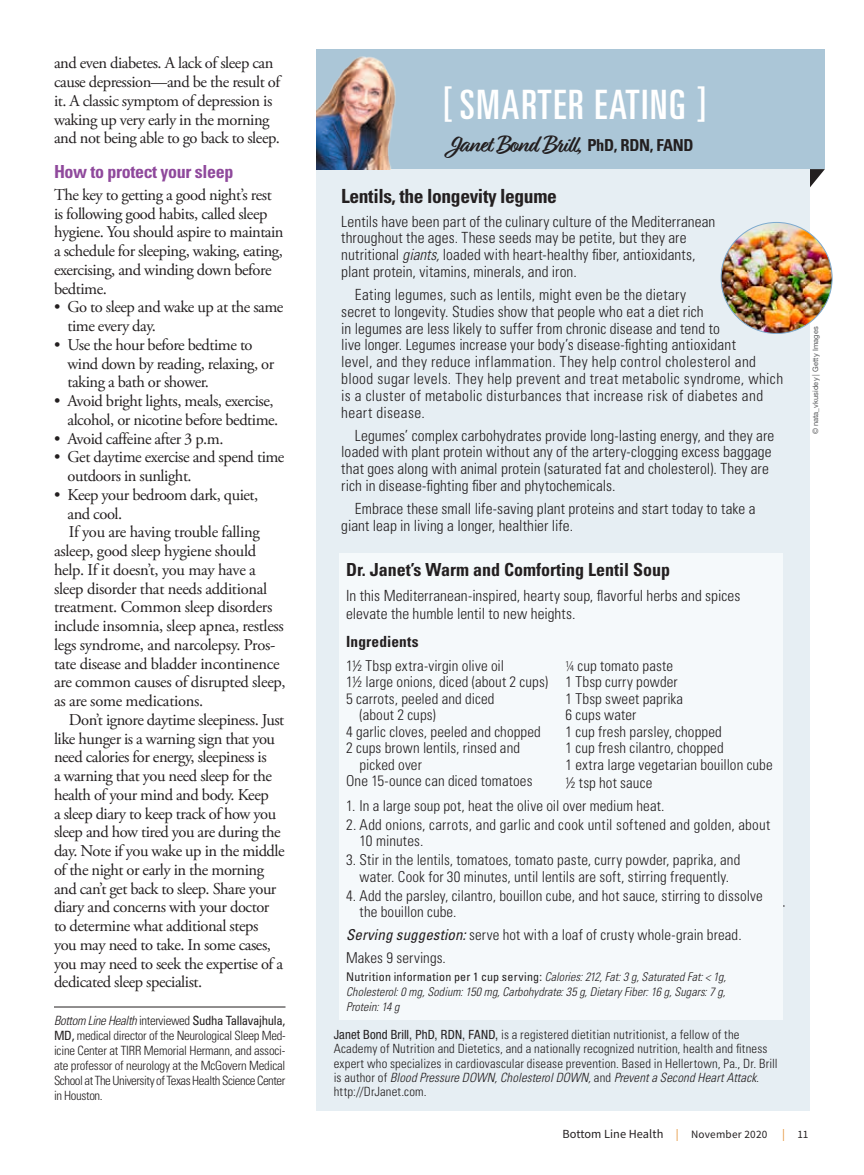
<style>
.page{position:relative;width:864px;height:1175px;background:#fff}
.page>*{position:absolute;margin:0;border:0;box-sizing:border-box;transform-origin:0 0}
.t1{font:ultra-condensed 40.5px "Univers LT Std";letter-spacing:.045em;color:#fff}
.t2{font:700 24px "Relation Two";letter-spacing:-.025em;color:#231f20}
.t3{font:700 condensed 19.5px "Univers LT Std";letter-spacing:-.02em;color:#231f20}
.t4{font:700 condensed 18px "Univers LT Std";color:#231f20}
.t5{font:700 condensed 18px "Univers LT Std";letter-spacing:-.02em;color:#8f499c}
.t6{font:16.5px/18.8px "Adobe Garamond Pro";letter-spacing:-.025em;color:#231f20}
.t7{font:300 condensed 15.3px/17px "Univers LT Std";letter-spacing:.01em;color:#231f20}
.t8{font:700 condensed 15.3px "Univers LT Std";letter-spacing:.01em;color:#231f20}
.t9{font:300 condensed 15px/16.5px "Univers LT Std";letter-spacing:.01em;color:#231f20}
.t10{font:300 condensed 12.75px/14.2px "Univers";letter-spacing:.015em;color:#231f20}
.t11{font:300 condensed 12.75px/15px "Univers LT Std";letter-spacing:-.035em;color:#231f20;text-align:justify}
.t12{font:italic 300 condensed 12.75px "Univers LT Std";letter-spacing:.005em;color:#231f20}
.t13{font:12.3px "Source Sans Pro";letter-spacing:.005em;color:#231f20}
.t14{font:italic 300 condensed 12px/15px "Univers LT Std";letter-spacing:.005em;color:#231f20;text-align:justify}
.t15{font:7.5px "Helvetica Neue LT Std";letter-spacing:.01em;color:#57585a}
.s1{font-style:italic}
.s2{font-weight:400}
.s3{font-stretch:condensed}
.s4{font-family:"Univers LT Std";font-stretch:condensed;font-size:16.5px}
.s5{font-family:"Myriad Pro"}
.s6{font-weight:400;font-style:italic}
.s7{font-weight:400;font-style:normal}
.s8{font-family:"Helvetica Neue LT Std";font-weight:400}
.s9{font-family:"Univers";font-style:normal}
.s10{font-size:12px;color:#e28c2c}
.s11{font-size:11.25px}
</style>
<div class="page">
<hr style="left:54px;top:1006px;width:232px;height:1px;background:#231f20">
<svg style="left:810px;top:169px;width:15px;height:18px"></svg>
<div style="left:316px;top:153px;width:494px;height:958px;background:#e6eef3"></div>
<div style="left:316px;top:50px;width:509px;height:119px;background:#abc6d7"></div>
<img style="left:317px;top:56px;width:79px;height:113px">
<hr style="left:340px;top:905px;width:445px;height:1px;background:#231f20">
<div style="left:339px;top:553px;width:444px;height:466px;background:#f5f9fb"></div>
<img style="left:721px;top:222px;width:111px;height:111px;border-radius:55px">
<p class="t6" style="left:54px;top:54px;width:228px">and even diabetes. A lack of sleep can cause depression—and be the result of it. A classic symptom of depression is waking up very early in the morning and not being able to go back to sleep.</p>
<p class="t5" style="left:54px;top:160px;width:181px">How to protect your sleep</p>
<p class="t6" style="left:54px;top:186px;width:231px">The key to getting a good night’s rest is following good habits, called sleep hygiene. You should aspire to maintain a schedule for sleeping, waking, eating, exercising, and winding down before bedtime.</p>
<p class="t6" style="left:67px;top:298px;width:218px;text-indent:-13px">• Go to sleep and wake up at the same time every day.</p>
<p class="t6" style="left:67px;top:336px;width:208px;text-indent:-13px">• Use the hour before bedtime to wind down by reading, relaxing, or taking a bath or shower.</p>
<p class="t6" style="left:54px;top:392px;width:226px;text-align:right">• Avoid bright lights, meals, exercise, alcohol, or nicotine before bedtime.</p>
<p class="t6" style="left:54px;top:429px;width:171px">• Avoid caffeine after 3 p.m.</p>
<p class="t6" style="left:67px;top:448px;width:219px;text-indent:-13px">• Get daytime exercise and spend time outdoors in sunlight.</p>
<p class="t6" style="left:54px;top:486px;width:206px">• Keep your bedroom dark, quiet,</p>
<p class="t6" style="left:67px;top:504px;width:56px">and cool.</p>
<p class="t6" style="left:69px;top:523px;width:192px">If you are having trouble falling</p>
<p class="t6" style="left:54px;top:542px;width:204px">asleep, good sleep hygiene should</p>
<p class="t6" style="left:54px;top:561px;width:203px">help. If it doesn’t, you may have a</p>
<p class="t6" style="left:54px;top:579px;width:215px">sleep disorder that needs additional</p>
<p class="t6" style="left:54px;top:598px;width:220px">treatment. Common sleep disorders</p>
<p class="t6" style="left:54px;top:617px;width:231px">include insomnia, sleep apnea, restless</p>
<p class="t6" style="left:54px;top:636px;width:223px">legs syndrome, and narcolepsy. Pros-</p>
<p class="t6" style="left:54px;top:654px;width:227px">tate disease and bladder incontinence</p>
<p class="t6" style="left:54px;top:673px;width:233px">are common causes of disrupted sleep,</p>
<p class="t6" style="left:54px;top:692px;width:151px">as are some medications.</p>
<p class="t6" style="left:69px;top:710px;width:217px">Don’t ignore daytime sleepiness. Just</p>
<p class="t6" style="left:54px;top:729px;width:223px">like hunger is a warning sign that you</p>
<p class="t6" style="left:54px;top:748px;width:214px">need calories for energy, sleepiness is</p>
<p class="t6" style="left:54px;top:767px;width:219px">a warning that you need sleep for the</p>
<p class="t6" style="left:54px;top:785px;width:216px">health of your mind and body. Keep</p>
<p class="t6" style="left:54px;top:804px;width:224px">a sleep diary to keep track of how you</p>
<p class="t6" style="left:54px;top:823px;width:228px">sleep and how tired you are during the</p>
<p class="t6" style="left:54px;top:842px;width:232px">day. Note if you wake up in the middle</p>
<p class="t6" style="left:54px;top:860px;width:212px">of the night or early in the morning</p>
<p class="t6" style="left:54px;top:879px;width:224px">and can’t get back to sleep. Share your</p>
<p class="t6" style="left:54px;top:898px;width:217px">diary and concerns with your doctor</p>
<p class="t6" style="left:54px;top:917px;width:206px">to determine what additional steps</p>
<p class="t6" style="left:54px;top:935px;width:219px">you may need to take. In some cases,</p>
<p class="t6" style="left:54px;top:954px;width:231px">you may need to seek the expertise of a</p>
<p class="t6" style="left:54px;top:973px;width:150px">dedicated sleep specialist.</p>
<p class="t11" style="left:54px;top:1013px;width:233px"><span class="s1">Bottom Line Health</span> interviewed <span class="s2">Sudha Tallavajhula, MD,</span> medical director of the Neurological Sleep Med&shy;icine Center at TIRR Memorial Hermann, and associ&shy;ate professor of neurology at the McGovern Medical School at The University of Texas Health Science Center in Houston.</p>
<h1 class="t1" style="left:442px;top:81px;width:267px"><span class="s3">[</span>SMARTER EATING <span class="s3">]</span></h1>
<h2 class="t2" style="left:449px;top:130px;width:246px">Janet Bond Brill, <span class="s4">PhD, RDN, FAND</span></h2>
<p class="t3" style="left:341px;top:184px;width:217px">Lentils, the longevity legume</p>
<p class="t7" style="left:341px;top:213px;width:376px">Lentils have been part of the culinary culture of the Mediterranean throughout the ages. These seeds may be petite, but they are nutritional <span class="s1">giants,</span> loaded with heart-healthy fiber, antioxidants, plant protein, vitamins, minerals, and iron.</p>
<p class="t7" style="left:341px;top:286px;width:443px;text-indent:13px">Eating legumes, such as lentils, might even be the dietary<br>secret to longevity. Studies show that people who eat a diet rich<br>in legumes are less likely to suffer from chronic disease and tend to<br>live longer. Legumes increase your body’s disease-fighting antioxidant<br>level, and they reduce inflammation. They help control cholesterol and blood sugar levels. They help prevent and treat metabolic syndrome, which is a cluster of metabolic disturbances that increase risk of diabetes and heart disease.</p>
<p class="t7" style="left:341px;top:427px;width:435px;text-indent:13px">Legumes’ complex carbohydrates provide long-lasting energy, and they are loaded with plant protein without any of the artery-clogging excess baggage that goes along with animal protein (saturated fat and cholesterol). They are rich in disease-fighting fiber and phytochemicals.</p>
<p class="t7" style="left:341px;top:500px;width:416px;text-indent:13px">Embrace these small life-saving plant proteins and start today to take a giant leap in living a longer, healthier life.</p>
<p class="t4" style="left:346px;top:559px;width:326px">Dr. Janet’s Warm and Comforting Lentil Soup</p>
<p class="t7" style="left:346px;top:586px;width:396px;line-height:18px">In this Mediterranean-inspired, hearty soup, flavorful herbs and spices elevate the humble lentil to new heights.</p>
<p class="t8" style="left:346px;top:632px;width:74px">Ingredients</p>
<p class="t9" style="left:346px;top:657px;width:159px">1½ Tbsp extra-virgin olive oil</p>
<p class="t9" style="left:346px;top:673px;width:203px">1½ large onions, diced (about 2 cups)</p>
<p class="t9" style="left:346px;top:690px;width:150px">5 carrots, peeled and diced</p>
<p class="t9" style="left:360px;top:706px;width:78px">(about 2 cups)</p>
<p class="t9" style="left:346px;top:723px;width:196px">4 garlic cloves, peeled and chopped</p>
<p class="t9" style="left:346px;top:739px;width:175px">2 cups brown lentils, rinsed and</p>
<p class="t9" style="left:360px;top:756px;width:64px">picked over</p>
<p class="t9" style="left:346px;top:772px;width:188px">One 15-ounce can diced tomatoes</p>
<p class="t9" style="left:566px;top:657px;width:209px"><span class="s5">¼</span> cup tomato paste<br>1 Tbsp curry powder<br>1 Tbsp sweet paprika<br>6 cups water<br>1 cup fresh parsley, chopped<br>1 cup fresh cilantro, chopped<br>1 extra large vegetarian bouillon cube</p>
<p class="t9" style="left:566px;top:774px;width:88px">½ tsp hot sauce</p>
<p class="t9" style="left:346px;top:797px;width:320px">1. In a large soup pot, heat the olive oil over medium heat.</p>
<p class="t9" style="left:360px;top:816px;width:412px;text-indent:-14px">2. Add onions, carrots, and garlic and cook until softened and golden, about<br>10 minutes.</p>
<p class="t9" style="left:346px;top:851px;width:396px;text-align:center">3. Stir in the lentils, tomatoes, tomato paste, curry powder, paprika, and water. Cook for 30 minutes, until lentils are soft, stirring frequently.</p>
<p class="t9" style="left:360px;top:887px;width:405px;text-indent:-14px">4. Add the parsley, cilantro, bouillon cube, and hot sauce, stirring to dissolve the bouillon cube.</p>
<p class="t9" style="left:346px;top:924px;width:397px;line-height:22.5px"><span class="s6">Serving suggestion:</span> serve hot with a loaf of crusty whole-grain bread.<br>Makes 9 servings.</p>
<p class="t14" style="left:346px;top:969px;width:381px"><span class="s7">Nutrition information per 1 cup serving:</span> Calories: 212, Fat: 3 g, Saturated Fat: &lt; 1g, Cholesterol: 0 mg, Sodium: 150 mg, Carbohydrate: 35 g, Dietary Fiber: 16 g, Sugars: 7 g, Protein: 14 g</p>
<p class="t10" style="left:334px;top:1027px;width:446px"><span class="s8">Janet Bond Brill, PhD, RDN, FAND,</span> is a registered dietitian nutritionist, a fellow of the<br>Academy of Nutrition and Dietetics, and a nationally recognized nutrition, health and fitness expert who specializes in cardiovascular disease prevention. Based in Hellertown, Pa., Dr. Brill</p>
<p class="t12" style="left:334px;top:1069px;width:427px"><span class="s9">is author of</span> Blood Pressure DOWN, Cholesterol DOWN, <span class="s9">and</span> Prevent a Second Heart Attack.</p>
<p class="t10" style="left:334px;top:1084px;width:94px">http://DrJanet.com.</p>
<p class="t15" style="left:811px;top:434px;width:109px;rotate:-90deg">© nata_vkusidey | Getty Images</p>
<p class="t13" style="left:562px;top:1125px;width:248px">Bottom Line Health <span class="s10">|</span> <span class="s11">November 2020</span> <span class="s10">|</span> <span class="s11">11</span></p>
</div>
